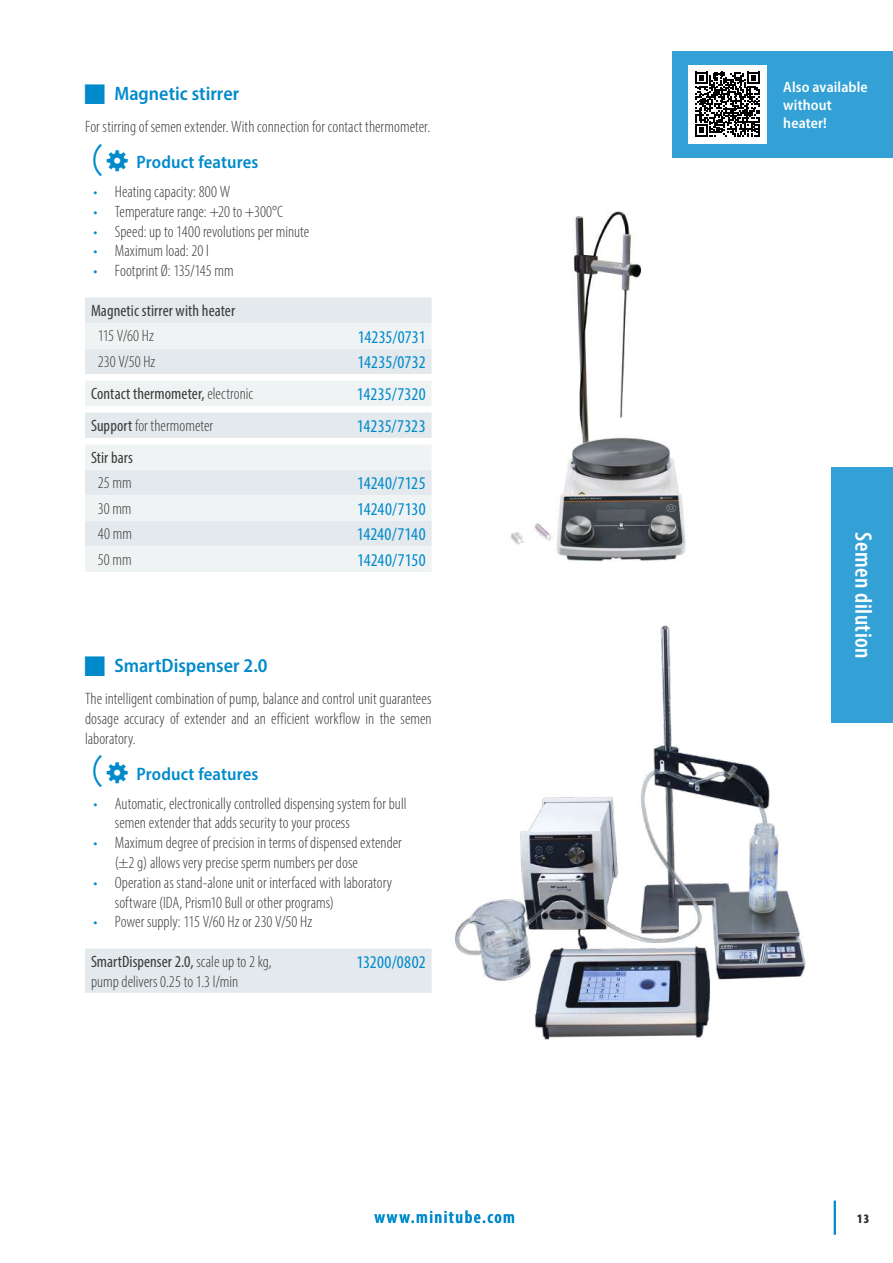
<style>
.page{position:relative;width:893px;height:1263px;background:#fff}
.page>*{position:absolute;margin:0;border:0;box-sizing:border-box;transform-origin:0 0}
.t1{font:600 condensed 24px "Myriad Pro";letter-spacing:.02em;color:#fff}
.t2{font:600 semi-condensed 19.5px "Myriad Pro";color:#008acb}
.t3{font:condensed 18px "Myriad Pro";color:#008acb}
.t4{font:600 semi-condensed 18px "Myriad Pro";letter-spacing:.005em;color:#008acb}
.t5{font:600 condensed 18px "Myriad Pro";letter-spacing:.08em;color:#008acb}
.t6{font:300 condensed 16.5px/19.8px "Myriad Pro";color:#3b3b3a}
.t7{font:condensed 16.5px "Myriad Pro";letter-spacing:.005em;color:#3b3b3a}
.t8{font:600 semi-condensed 15px/18px "Myriad Pro";letter-spacing:.01em;color:#fff}
.t9{font:700 condensed 12.75px "Myriad Pro";color:#3b3b3a}
.s1{font-family:"MS Gothic";font-weight:400;font-stretch:normal;font-size:36px}
.s2{color:#008acb}
.s3{font-weight:300}
.s4{font-weight:400}
</style>
<div class="page">
<hr style="left:834px;top:1200px;width:2px;height:35px;background:#008acb">
<div style="left:831px;top:468px;width:62px;height:255px;background:#33a1d5"></div>
<img style="left:510px;top:211px;width:176px;height:351px">
<div style="left:672px;top:51px;width:221px;height:106px;background:#33a1d5"></div>
<div style="left:688px;top:65px;width:79px;height:79px;background:#fff"></div>
<svg style="left:695px;top:72px;width:65px;height:65px"></svg>
<img style="left:455px;top:625px;width:351px;height:415px">
<svg style="left:85px;top:297px;width:347px;height:696px"></svg>
<svg style="left:85px;top:323px;width:347px;height:249px;fill:#f0f3f4"></svg>
<svg style="left:85px;top:374px;width:347px;height:70px"></svg>
<svg style="left:85px;top:656px;width:20px;height:19px"></svg>
<svg style="left:107px;top:762px;width:21px;height:21px"></svg>
<p class="t2" style="left:114px;top:81px;width:126px">Magnetic stirrer</p>
<p class="t6" style="left:85px;top:117px;width:347px">For stirring of semen extender. With connection for contact thermometer.</p>
<p class="t4" style="left:85px;top:151px;width:175px"><span class="s1">(</span> Product features</p>
<p class="t6" style="left:94px;top:182px;width:138px"><span class="s2">•</span> Heating capacity: 800 W</p>
<p class="t6" style="left:94px;top:201px;width:191px"><span class="s2">•</span> Temperature range: +20 to +300°C</p>
<p class="t6" style="left:94px;top:221px;width:217px"><span class="s2">•</span> Speed: up to 1400 revolutions per minute</p>
<p class="t6" style="left:94px;top:241px;width:117px"><span class="s2">•</span> Maximum load: 20 l</p>
<p class="t6" style="left:94px;top:261px;width:142px"><span class="s2">•</span> Footprint Ø: 135/145 mm</p>
<p class="t7" style="left:91px;top:300px;width:146px">Magnetic stirrer with heater</p>
<p class="t6" style="left:98px;top:326px;width:58px">115 V/60 Hz</p>
<p class="t3" style="left:358px;top:326px;width:69px">14235/0731</p>
<p class="t6" style="left:98px;top:351px;width:59px">230 V/50 Hz</p>
<p class="t3" style="left:358px;top:351px;width:70px">14235/0732</p>
<p class="t7" style="left:91px;top:383px;width:164px">Contact thermometer, <span class="s3">electronic</span></p>
<p class="t3" style="left:357px;top:383px;width:70px">14235/7320</p>
<p class="t6" style="left:91px;top:415px;width:124px"><span class="s4">Support</span> for thermometer</p>
<p class="t3" style="left:357px;top:415px;width:70px">14235/7323</p>
<p class="t7" style="left:91px;top:447px;width:44px">Stir bars</p>
<p class="t6" style="left:98px;top:473px;width:36px">25 mm</p>
<p class="t3" style="left:357px;top:472px;width:70px">14240/7125</p>
<p class="t6" style="left:98px;top:498px;width:35px">30 mm</p>
<p class="t3" style="left:357px;top:498px;width:70px">14240/7130</p>
<p class="t6" style="left:98px;top:524px;width:36px">40 mm</p>
<p class="t3" style="left:357px;top:523px;width:70px">14240/7140</p>
<p class="t6" style="left:98px;top:549px;width:35px">50 mm</p>
<p class="t3" style="left:357px;top:549px;width:70px">14240/7150</p>
<p class="t2" style="left:114px;top:653px;width:155px">SmartDispenser 2.0</p>
<p class="t6" style="left:85px;top:689px;width:348px;text-align:justify">The intelligent combination of pump, balance and control unit guarantees dosage accuracy of extender and an efficient workflow in the semen laboratory.</p>
<p class="t4" style="left:85px;top:762px;width:175px"><span class="s1">(</span> Product features</p>
<p class="t6" style="left:115px;top:793px;width:293px;text-indent:-21px"><span class="s2">•</span> Automatic, electronically controlled dispensing system for bull semen extender that adds security to your process</p>
<p class="t6" style="left:115px;top:833px;width:289px;text-indent:-21px"><span class="s2">•</span> Maximum degree of precision in terms of dispensed extender (±2 g) allows very precise sperm numbers per dose</p>
<p class="t6" style="left:115px;top:872px;width:279px;text-indent:-21px"><span class="s2">•</span> Operation as stand-alone unit or interfaced with laboratory software (IDA, Prism10 Bull or other programs)</p>
<p class="t6" style="left:94px;top:912px;width:220px"><span class="s2">•</span> Power supply: 115 V/60 Hz or 230 V/50 Hz</p>
<p class="t6" style="left:91px;top:951px;width:182px"><span class="s4">SmartDispenser 2.0,</span> scale up to 2 kg, pump delivers 0.25 to 1.3 l/min</p>
<p class="t3" style="left:356px;top:951px;width:71px">13200/0802</p>
<p class="t8" style="left:783px;top:77px;width:86px">Also available without heater!</p>
<h1 class="t1" style="left:878px;top:532px;width:128px;rotate:90deg">Semen dilution</h1>
<p class="t5" style="left:374px;top:1205px;width:142px">www.minitube.com</p>
<p class="t9" style="left:857px;top:1211px;width:13px">13</p>
</div>
